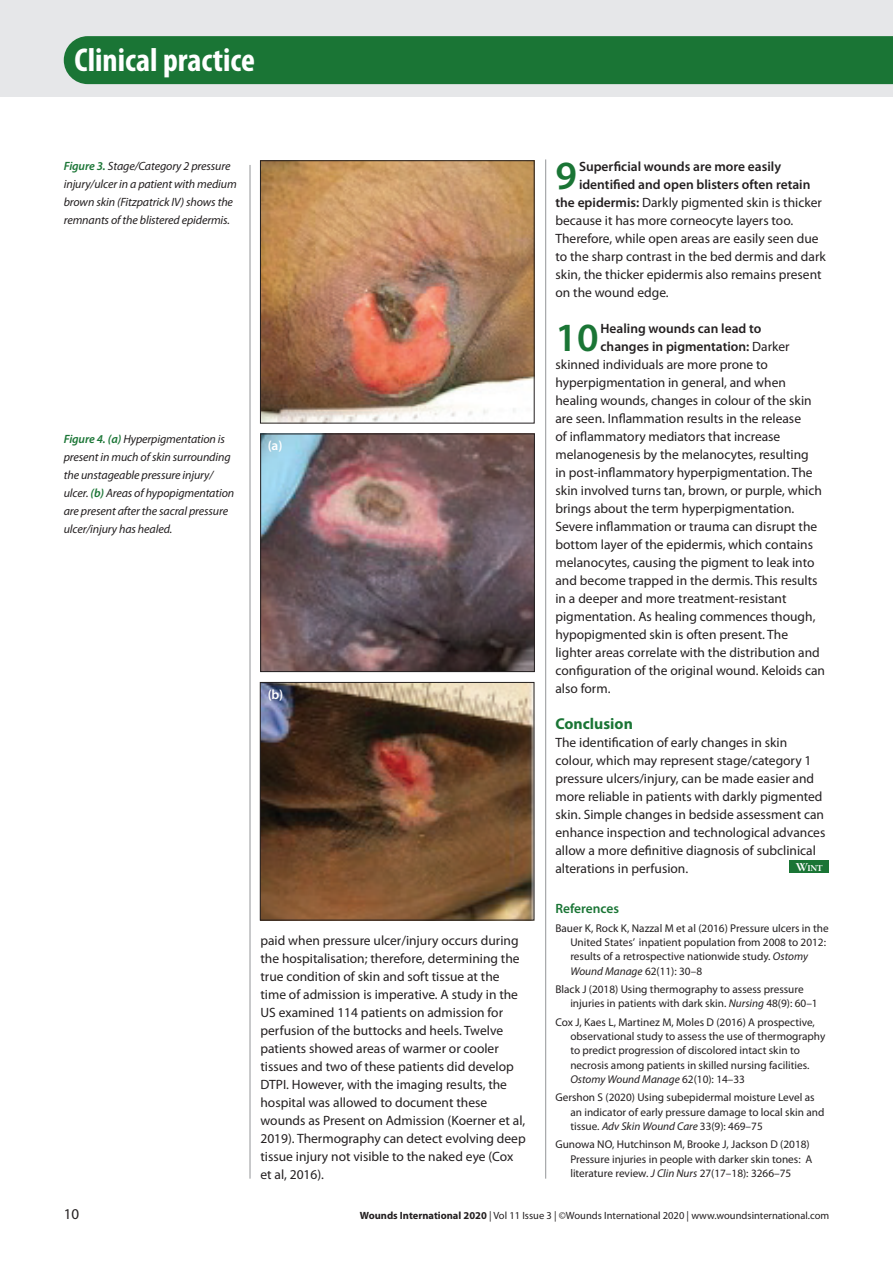
<style>
.page{position:relative;width:893px;height:1263px;background:#fff}
.page>*{position:absolute;margin:0;border:0;box-sizing:border-box;transform-origin:0 0}
.t1{font:600 40.2px "Myriad Pro";color:#1a7535}
.t2{font:700 condensed 33.15px "Myriad Pro";color:#fff}
.t3{font:700 15.75px "Myriad Pro";color:#1a7535}
.t4{font:15px "Myriad Pro";color:#231f20}
.t5{font:13.5px/18px "Myriad Pro";color:#231f20}
.t6{font:600 13.5px "Myriad Pro";color:#231f20}
.t7{font:600 13.5px "Myriad Pro";color:#1a7535}
.t8{font:600 13.5px "Myriad Pro";color:#fff}
.t9{font:italic 12px/18px "Myriad Pro";letter-spacing:-.01em;color:#231f20}
.t10{font:11.25px/14.2px "Myriad Pro";color:#231f20}
.t11{font:10.5px "Myriad Pro";color:#231f20}
.t12{font:9px "Warnock Pro Bold Subh";color:#fff}
.s1{font-weight:600;color:#1a7535}
.s2{font-weight:600}
.s3{font-weight:400}
.s4{font-size:12px}
.s5{font-style:italic}
.s6{font-weight:700}
</style>
<div class="page">
<hr style="left:545px;top:159px;width:1px;height:1020px;background:#939598">
<hr style="left:250px;top:165px;width:1px;height:1014px;background:#939598">
<div style="left:0;top:0;width:893px;height:97px;background:#e6e7e9"></div>
<div style="left:789px;top:860px;width:40px;height:13px;background:#1a7535"></div>
<div style="left:64px;top:36px;width:829px;height:48px;background:#1a7535"></div>
<img style="left:262px;top:163px;width:270px;height:258px">
<img style="left:262px;top:436px;width:271px;height:234px">
<div style="left:260px;top:434px;width:275px;height:238px;border:1px solid #231f20"></div>
<img style="left:262px;top:684px;width:270px;height:234px">
<div style="left:260px;top:682px;width:274px;height:238px;border:1px solid #231f20"></div>
<h2 class="t2" style="left:74px;top:39px;width:182px">Clinical practice</h2>
<p class="t9" style="left:64px;top:156px;width:175px"><span class="s1">Figure 3.</span> Stage/Category 2 pressure injury/ulcer in a patient with medium brown skin (Fitzpatrick IV) shows the remnants of the blistered epidermis.</p>
<p class="t9" style="left:64px;top:429px;width:172px"><span class="s1">Figure 4. (a)</span> Hyperpigmentation is present in much of skin surrounding the unstageable pressure injury/ ulcer. <span class="s1">(b)</span> Areas of hypopigmentation are present after the sacral pressure ulcer/injury has healed.</p>
<p class="t8" style="left:268px;top:437px;width:16px">(a)</p>
<p class="t8" style="left:268px;top:686px;width:17px">(b)</p>
<p class="t5" style="left:260px;top:931px;width:267px">paid when pressure ulcer/injury occurs during the hospitalisation; therefore, determining the true condition of skin and soft tissue at the time of admission is imperative. A study in the US examined 114 patients on admission for perfusion of the buttocks and heels. Twelve patients showed areas of warmer or cooler tissues and two of these patients did develop DTPI. However, with the imaging results, the hospital was allowed to document these wounds as Present on Admission (Koerner et al, 2019). Thermography can detect evolving deep tissue injury not visible to the naked eye (Cox et al, 2016).</p>
<h1 class="t1" style="left:555px;top:149px;width:23px">9</h1>
<p class="t6" style="left:579px;top:157px;width:204px">Superficial wounds are more easily</p>
<p class="t6" style="left:579px;top:175px;width:233px">identified and open blisters often retain</p>
<p class="t5" style="left:555px;top:193px;width:268px"><span class="s2">the epidermis:</span> Darkly pigmented skin is thicker</p>
<p class="t5" style="left:555px;top:211px;width:239px">because it has more corneocyte layers too.</p>
<p class="t5" style="left:555px;top:229px;width:265px">Therefore, while open areas are easily seen due</p>
<p class="t5" style="left:555px;top:247px;width:272px">to the sharp contrast in the bed dermis and dark</p>
<p class="t5" style="left:555px;top:265px;width:268px">skin, the thicker epidermis also remains present</p>
<p class="t5" style="left:555px;top:283px;width:115px">on the wound edge.</p>
<h1 class="t1" style="left:555px;top:311px;width:45px">10</h1>
<p class="t6" style="left:601px;top:319px;width:162px">Healing wounds can lead to</p>
<p class="t6" style="left:601px;top:337px;width:191px">changes in pigmentation: <span class="s3">Darker</span></p>
<p class="t5" style="left:555px;top:355px;width:214px">skinned individuals are more prone to</p>
<p class="t5" style="left:555px;top:373px;width:232px">hyperpigmentation in general, and when</p>
<p class="t5" style="left:555px;top:391px;width:258px">healing wounds, changes in colour of the skin</p>
<p class="t5" style="left:555px;top:409px;width:247px">are seen. Inflammation results in the release</p>
<p class="t5" style="left:555px;top:427px;width:226px">of inflammatory mediators that increase</p>
<p class="t5" style="left:555px;top:445px;width:255px">melanogenesis by the melanocytes, resulting</p>
<p class="t5" style="left:555px;top:463px;width:259px">in post-inflammatory hyperpigmentation. The</p>
<p class="t5" style="left:555px;top:481px;width:268px">skin involved turns tan, brown, or purple, which</p>
<p class="t5" style="left:555px;top:499px;width:240px">brings about the term hyperpigmentation.</p>
<p class="t5" style="left:555px;top:517px;width:263px">Severe inflammation or trauma can disrupt the</p>
<p class="t5" style="left:555px;top:535px;width:259px">bottom layer of the epidermis, which contains</p>
<p class="t5" style="left:555px;top:553px;width:261px">melanocytes, causing the pigment to leak into</p>
<p class="t5" style="left:555px;top:571px;width:264px">and become trapped in the dermis. This results</p>
<p class="t5" style="left:555px;top:589px;width:233px">in a deeper and more treatment-resistant</p>
<p class="t5" style="left:555px;top:607px;width:262px">pigmentation. As healing commences though,</p>
<p class="t5" style="left:555px;top:625px;width:234px">hypopigmented skin is often present. The</p>
<p class="t5" style="left:555px;top:643px;width:266px">lighter areas correlate with the distribution and</p>
<p class="t5" style="left:555px;top:661px;width:271px">configuration of the original wound. Keloids can</p>
<p class="t5" style="left:555px;top:679px;width:57px">also form.</p>
<p class="t3" style="left:555px;top:713px;width:79px">Conclusion</p>
<p class="t5" style="left:555px;top:733px;width:271px">The identification of early changes in skin colour, which may represent stage/category 1 pressure ulcers/injury, can be made easier and more reliable in patients with darkly pigmented skin. Simple changes in bedside assessment can enhance inspection and technological advances allow a more definitive diagnosis of subclinical alterations in perfusion.</p>
<p class="t12" style="left:796px;top:862px;width:29px"><span class="s4">W</span>INT</p>
<p class="t7" style="left:555px;top:900px;width:65px">References</p>
<p class="t10" style="left:570px;top:921px;width:260px;text-indent:-15px">Bauer K, Rock K, Nazzal M et al (2016) Pressure ulcers in the United States’ inpatient population from 2008 to 2012: results of a retrospective nationwide study. <span class="s5">Ostomy Wound Manage</span> 62(11): 30–8</p>
<p class="t10" style="left:570px;top:982px;width:249px;text-indent:-15px">Black J (2018) Using thermography to assess pressure injuries in patients with dark skin. <span class="s5">Nursing</span> 48(9): 60–1</p>
<p class="t10" style="left:570px;top:1015px;width:256px;text-indent:-15px">Cox J, Kaes L, Martinez M, Moles D (2016) A prospective, observational study to assess the use of thermography to predict progression of discolored intact skin to necrosis among patients in skilled nursing facilities.<br><span class="s5">Ostomy Wound Manage</span> 62(10): 14–33</p>
<p class="t10" style="left:570px;top:1090px;width:256px;text-indent:-15px">Gershon S (2020) Using subepidermal moisture Level as an indicator of early pressure damage to local skin and tissue. <span class="s5">Adv Skin Wound Care</span> 33(9): 469–75</p>
<p class="t10" style="left:570px;top:1137px;width:243px;text-indent:-15px">Gunowa NO, Hutchinson M, Brooke J, Jackson D (2018)<br>Pressure injuries in people with darker skin tones: A literature review. <span class="s5">J Clin Nurs</span> 27(17–18): 3266–75</p>
<p class="t4" style="left:64px;top:1204px;width:17px">10</p>
<p class="t11" style="left:360px;top:1208px;width:471px"><span class="s6">Wounds International 2020</span> | Vol 11 Issue 3 | ©Wounds International 2020 | www.woundsinternational.com</p>
</div>
